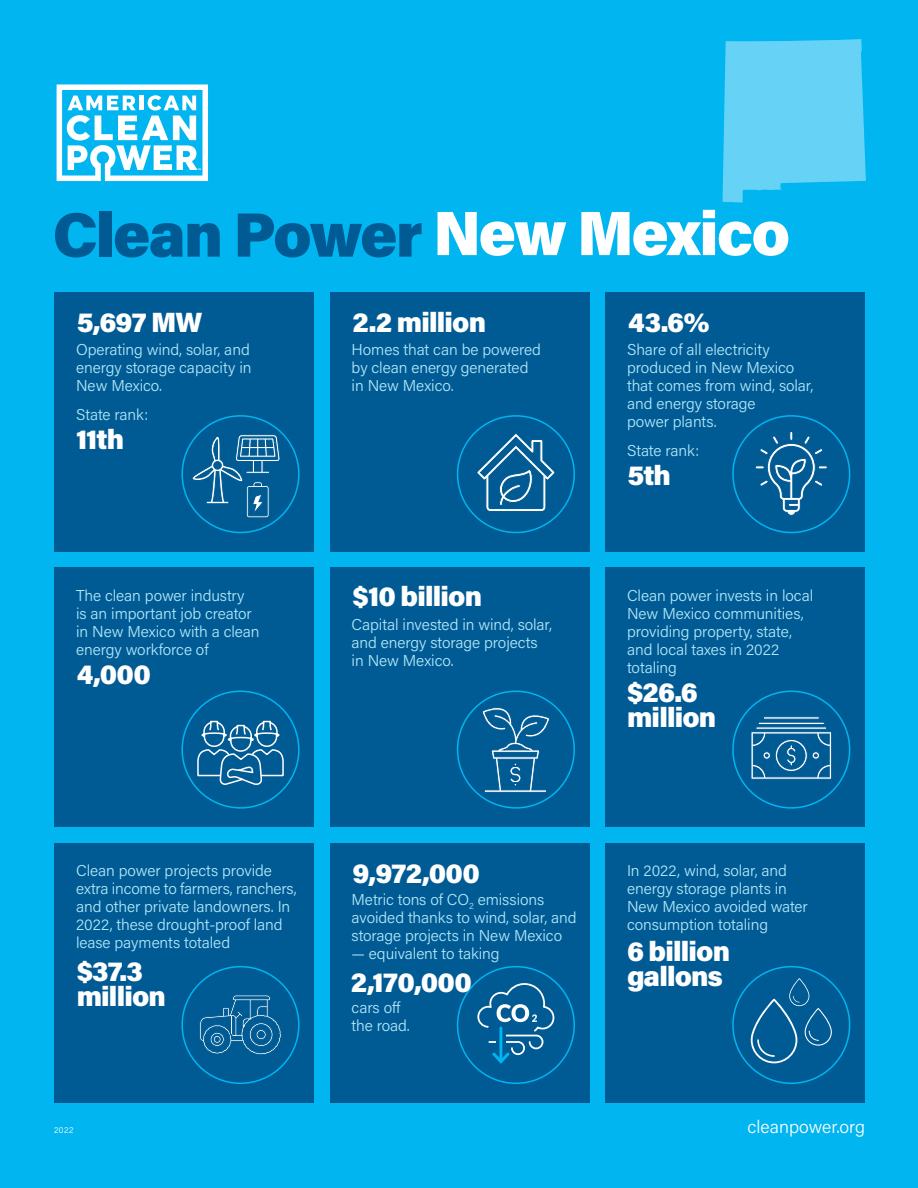
<style>
.page{position:relative;width:918px;height:1188px;background:#00b5f0}
.page>*{position:absolute;margin:0;border:0;box-sizing:border-box;transform-origin:0 0}
.t1{font:900 62.55px "Acumin Pro";letter-spacing:-.03em;color:#005b94}
.t2{font:900 27.9px/25.5px "Acumin Pro";letter-spacing:-.03em;color:#fff}
.t3{font:300 18px "Acumin Pro";color:#fff}
.t4{font:300 15.75px/18px "Acumin Pro";letter-spacing:-.005em;color:#b3e9fa}
.t5{font:300 8.25px "Acumin Pro";color:#fff}
.t6{font:700 2.4px "Myriad Pro";color:#fff}
.s1{color:#fff}
</style>
<div class="page">
<svg style="left:57px;top:84px;width:151px;height:97px"></svg>
<div style="left:55px;top:568px;width:259px;height:259px;background:#005b94"></div>
<div style="left:330px;top:568px;width:260px;height:259px;background:#005b94"></div>
<div style="left:605px;top:568px;width:260px;height:259px;background:#005b94"></div>
<div style="left:55px;top:292px;width:259px;height:260px;background:#005b94"></div>
<div style="left:330px;top:292px;width:260px;height:260px;background:#005b94"></div>
<div style="left:605px;top:292px;width:260px;height:260px;background:#005b94"></div>
<div style="left:55px;top:843px;width:259px;height:260px;background:#005b94"></div>
<div style="left:330px;top:843px;width:260px;height:260px;background:#005b94"></div>
<div style="left:605px;top:843px;width:260px;height:260px;background:#005b94"></div>
<div style="left:181px;top:415px;width:119px;height:118px;border:2px solid #00b5ef;border-radius:50%"></div>
<div style="left:457px;top:415px;width:118px;height:118px;border:2px solid #00b5ef;border-radius:50%"></div>
<div style="left:732px;top:415px;width:118px;height:118px;border:2px solid #00b5ef;border-radius:50%"></div>
<div style="left:181px;top:691px;width:119px;height:118px;border:2px solid #00b5ef;border-radius:50%"></div>
<div style="left:457px;top:691px;width:118px;height:118px;border:2px solid #00b5ef;border-radius:50%"></div>
<div style="left:732px;top:691px;width:118px;height:118px;border:2px solid #00b5ef;border-radius:50%"></div>
<div style="left:181px;top:966px;width:119px;height:118px;border:2px solid #00b5ef;border-radius:50%"></div>
<div style="left:457px;top:966px;width:118px;height:118px;border:2px solid #00b5ef;border-radius:50%"></div>
<div style="left:732px;top:966px;width:118px;height:118px;border:2px solid #00b5ef;border-radius:50%"></div>
<svg style="left:751px;top:978px;width:81px;height:85px"></svg>
<svg style="left:482px;top:707px;width:68px;height:86px"></svg>
<svg style="left:755px;top:432px;width:73px;height:84px"></svg>
<svg style="left:197px;top:720px;width:87px;height:65px"></svg>
<svg style="left:476px;top:433px;width:80px;height:85px"></svg>
<svg style="left:751px;top:716px;width:81px;height:64px"></svg>
<svg style="left:200px;top:995px;width:81px;height:60px"></svg>
<svg style="left:477px;top:982px;width:78px;height:82px"></svg>
<svg style="left:192px;top:432px;width:88px;height:86px"></svg>
<svg style="left:723px;top:39px;width:143px;height:164px;background:#58cff5"></svg>
<p class="t6" style="left:198px;top:168px;width:5px">TM</p>
<h1 class="t1" style="left:52px;top:190px;width:739px">Clean Power <span class="s1">New Mexico</span></h1>
<h2 class="t2" style="left:77px;top:308px;width:127px">5,697 MW</h2>
<h2 class="t2" style="left:352px;top:308px;width:135px">2.2 million</h2>
<h2 class="t2" style="left:628px;top:308px;width:83px">43.6%</h2>
<p class="t4" style="left:76px;top:339px;width:177px;text-align:justify">Operating wind, solar, and energy storage capacity in New Mexico.</p>
<p class="t4" style="left:76px;top:405px;width:74px">State rank:</p>
<h2 class="t2" style="left:76px;top:425px;width:50px">11th</h2>
<p class="t4" style="left:76px;top:586px;width:185px">The clean power industry<br>is an important job creator in New Mexico with a clean energy workforce of</p>
<h2 class="t2" style="left:77px;top:660px;width:76px">4,000</h2>
<p class="t4" style="left:76px;top:861px;width:222px">Clean power projects provide extra income to farmers, ranchers, and other private landowners. In<br>2022, these drought-proof land lease payments totaled</p>
<h2 class="t2" style="left:77px;top:957px;width:91px">$37.3 million</h2>
<p class="t4" style="left:352px;top:339px;width:191px">Homes that can be powered by clean energy generated in New Mexico.</p>
<p class="t4" style="left:627px;top:339px;width:188px">Share of all electricity produced in New Mexico that comes from wind, solar, and energy storage<br>power plants.</p>
<p class="t4" style="left:627px;top:441px;width:74px">State rank:</p>
<h2 class="t2" style="left:352px;top:582px;width:131px">$10 billion</h2>
<p class="t4" style="left:352px;top:615px;width:202px">Capital invested in wind, solar, and energy storage projects in New Mexico.</p>
<h2 class="t2" style="left:627px;top:461px;width:45px">5th</h2>
<p class="t4" style="left:627px;top:586px;width:188px">Clean power invests in local<br>New Mexico communities, providing property, state, and local taxes in 2022 totaling</p>
<h2 class="t2" style="left:627px;top:678px;width:91px">$26.6 million</h2>
<h2 class="t2" style="left:352px;top:859px;width:129px">9,972,000</h2>
<p class="t4" style="left:352px;top:890px;width:227px">Metric tons of CO<sub>2</sub> emissions avoided thanks to wind, solar, and storage projects in New Mexico</p>
<p class="t4" style="left:352px;top:944px;width:150px">— equivalent to taking</p>
<p class="t4" style="left:352px;top:998px;width:60px">cars off the road.</p>
<h2 class="t2" style="left:351px;top:968px;width:123px">2,170,000</h2>
<p class="t4" style="left:627px;top:861px;width:182px">In 2022, wind, solar, and energy storage plants in<br>New Mexico avoided water consumption totaling</p>
<h2 class="t2" style="left:627px;top:937px;width:105px">6 billion gallons</h2>
<p class="t5" style="left:54px;top:1125px;width:21px">2022</p>
<p class="t3" style="left:748px;top:1115px;width:119px">cleanpower.org</p>
</div>
